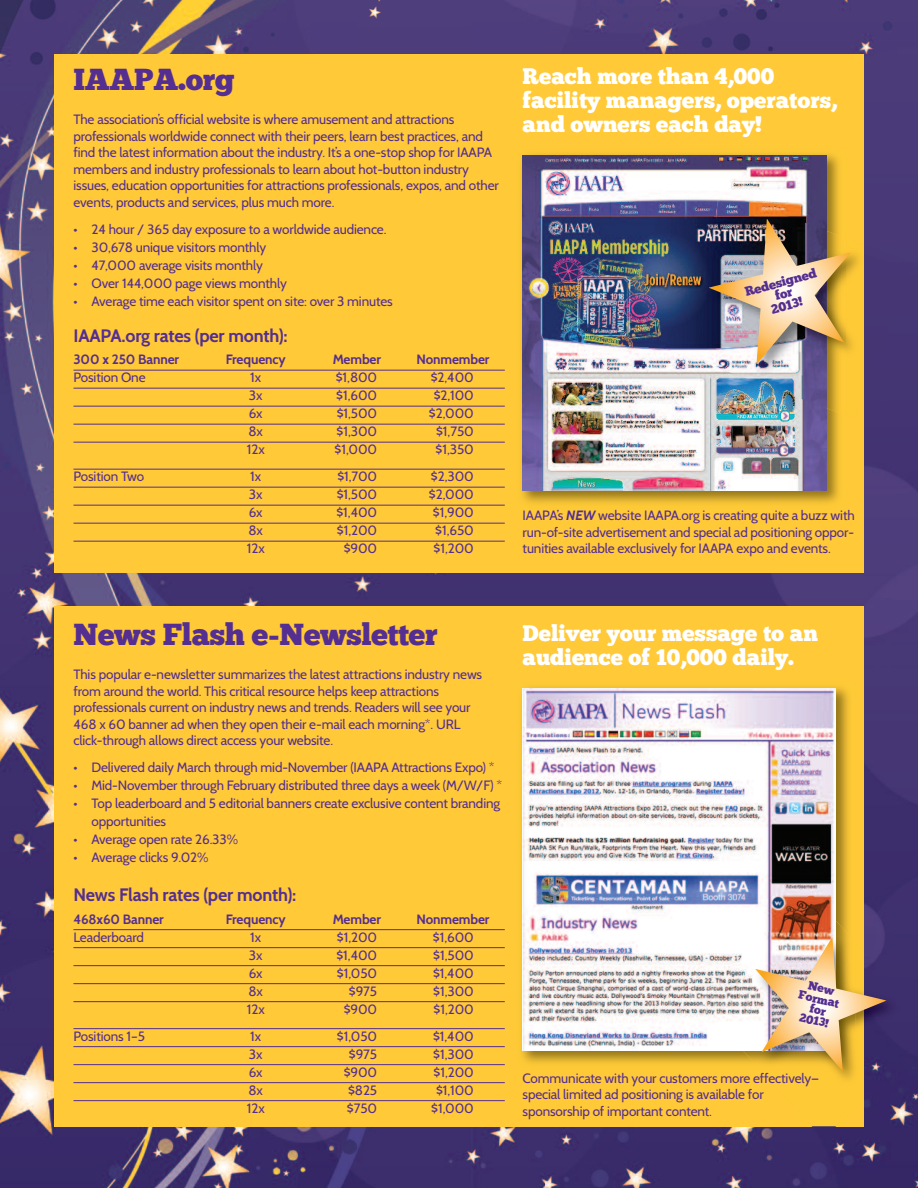
<style>
.page{position:relative;width:918px;height:1188px;background:#fff}
.page>*{position:absolute;margin:0;border:0;box-sizing:border-box;transform-origin:0 0}
.t1{font:30.45px "Chunk Five";letter-spacing:-.01em;color:#542e91}
.t2{font:22.5px/24px "Chunk Five";color:#fff}
.t3{font:700 18px "Cabin";letter-spacing:-.01em;color:#542e91}
.t4{font:13.5px/16.5px "Cabin";letter-spacing:-.01em;color:#542e91}
.t5{font:700 13.5px "Cabin";letter-spacing:-.01em;color:#542e91}
.t6{font:13.05px/11.9px "Chunk Five";color:#542e91;text-align:center}
.t7{font:12px/10.9px "Chunk Five";color:#542e91;text-align:center}
.s1{font-weight:700;font-style:italic}
</style>
<div class="page">
<img style="left:544px;top:157px;width:374px;height:797px">
<img style="left:0;top:0;width:358px;height:541px">
<img style="left:0;top:541px;width:544px;height:413px">
<img style="left:0;top:954px;width:918px;height:234px">
<img style="left:358px;top:0;width:560px;height:157px">
<div style="left:54px;top:54px;width:810px;height:519px;background:#ffc938"></div>
<div style="left:54px;top:606px;width:810px;height:520px;background:#ffc938"></div>
<img style="left:521px;top:154px;width:318px;height:349px">
<img style="left:523px;top:155px;width:304px;height:336px">
<div style="left:864px;top:245px;width:49px;height:149px;background:#453674"></div>
<img style="left:827px;top:364px;width:12px;height:52px">
<img style="left:665px;top:192px;width:162px;height:216px">
<img style="left:709px;top:218px;width:142px;height:146px">
<img style="left:521px;top:687px;width:328px;height:376px">
<img style="left:523px;top:688px;width:313px;height:363px">
<div style="left:864px;top:954px;width:54px;height:147px;background:#3c2d6c"></div>
<img style="left:812px;top:1126px;width:24px;height:12px">
<img style="left:743px;top:921px;width:106px;height:142px">
<img style="left:836px;top:921px;width:1px;height:130px">
<img style="left:696px;top:894px;width:140px;height:157px">
<img style="left:755px;top:937px;width:132px;height:135px">
<hr style="left:74px;top:370px;width:431px;height:1px;background:#542e91">
<hr style="left:74px;top:388px;width:431px;height:1px;background:#542e91">
<hr style="left:74px;top:406px;width:431px;height:1px;background:#542e91">
<hr style="left:74px;top:424px;width:431px;height:1px;background:#542e91">
<hr style="left:74px;top:442px;width:431px;height:1px;background:#542e91">
<hr style="left:74px;top:469px;width:431px;height:1px;background:#542e91">
<hr style="left:74px;top:487px;width:431px;height:1px;background:#542e91">
<hr style="left:74px;top:505px;width:431px;height:1px;background:#542e91">
<hr style="left:74px;top:523px;width:431px;height:1px;background:#542e91">
<hr style="left:74px;top:541px;width:431px;height:1px;background:#542e91">
<hr style="left:74px;top:929px;width:431px;height:1px;background:#542e91">
<hr style="left:74px;top:947px;width:431px;height:1px;background:#542e91">
<hr style="left:74px;top:965px;width:431px;height:1px;background:#542e91">
<hr style="left:74px;top:983px;width:431px;height:1px;background:#542e91">
<hr style="left:74px;top:1001px;width:431px;height:1px;background:#542e91">
<hr style="left:74px;top:1028px;width:431px;height:1px;background:#542e91">
<hr style="left:74px;top:1046px;width:431px;height:1px;background:#542e91">
<hr style="left:74px;top:1064px;width:431px;height:1px;background:#542e91">
<hr style="left:74px;top:1082px;width:431px;height:1px;background:#542e91">
<hr style="left:74px;top:1100px;width:431px;height:1px;background:#542e91">
<h1 class="t1" style="left:74px;top:62px;width:163px">IAAPA.org</h1>
<p class="t4" style="left:73px;top:111px;width:427px">The association’s official website is where amusement and attractions professionals worldwide connect with their peers, learn best practices, and find the latest information about the industry. It’s a one-stop shop for IAAPA members and industry professionals to learn about hot-button industry issues, education opportunities for attractions professionals, expos, and other events, products and services, plus much more.</p>
<p class="t4" style="left:74px;top:221px;width:314px">• 24 hour / 365 day exposure to a worldwide audience.</p>
<p class="t4" style="left:74px;top:239px;width:194px">• 30,678 unique visitors monthly</p>
<p class="t4" style="left:74px;top:257px;width:191px">• 47,000 average visits monthly</p>
<p class="t4" style="left:74px;top:275px;width:215px">• over 144,000 page views monthly</p>
<p class="t4" style="left:74px;top:293px;width:321px">• Average time each visitor spent on site: over 3 minutes</p>
<h3 class="t3" style="left:74px;top:325px;width:216px">IAAPA.org rates (per month):</h3>
<p class="t5" style="left:74px;top:351px;width:107px">300 x 250 Banner</p>
<p class="t5" style="left:226px;top:351px;width:61px">Frequency</p>
<p class="t5" style="left:333px;top:351px;width:50px">member</p>
<p class="t5" style="left:417px;top:351px;width:74px">Nonmember</p>
<p class="t4" style="left:74px;top:369px;width:74px">Position one</p>
<p class="t4" style="left:250px;top:369px;width:13px">1x</p>
<p class="t4" style="left:336px;top:369px;width:43px">$1,800</p>
<p class="t4" style="left:431px;top:369px;width:45px">$2,400</p>
<p class="t4" style="left:249px;top:387px;width:15px">3x</p>
<p class="t4" style="left:336px;top:387px;width:42px">$1,600</p>
<p class="t4" style="left:434px;top:387px;width:42px">$2,100</p>
<p class="t4" style="left:249px;top:405px;width:15px">6x</p>
<p class="t4" style="left:337px;top:405px;width:42px">$1,500</p>
<p class="t4" style="left:429px;top:405px;width:46px">$2,000</p>
<p class="t4" style="left:249px;top:423px;width:16px">8x</p>
<p class="t4" style="left:337px;top:423px;width:42px">$1,300</p>
<p class="t4" style="left:436px;top:423px;width:39px">$1,750</p>
<p class="t4" style="left:247px;top:441px;width:19px">12x</p>
<p class="t4" style="left:335px;top:441px;width:44px">$1,000</p>
<p class="t4" style="left:436px;top:441px;width:40px">$1,350</p>
<p class="t4" style="left:74px;top:468px;width:72px">Position Two</p>
<p class="t4" style="left:250px;top:468px;width:13px">1x</p>
<p class="t4" style="left:337px;top:468px;width:41px">$1,700</p>
<p class="t4" style="left:431px;top:468px;width:44px">$2,300</p>
<p class="t4" style="left:249px;top:486px;width:15px">3x</p>
<p class="t4" style="left:337px;top:486px;width:42px">$1,500</p>
<p class="t4" style="left:429px;top:486px;width:46px">$2,000</p>
<p class="t4" style="left:249px;top:504px;width:15px">6x</p>
<p class="t4" style="left:336px;top:504px;width:42px">$1,400</p>
<p class="t4" style="left:433px;top:504px;width:42px">$1,900</p>
<p class="t4" style="left:249px;top:522px;width:16px">8x</p>
<p class="t4" style="left:337px;top:522px;width:42px">$1,200</p>
<p class="t4" style="left:435px;top:522px;width:40px">$1,650</p>
<p class="t4" style="left:247px;top:540px;width:19px">12x</p>
<p class="t4" style="left:344px;top:540px;width:35px">$900</p>
<p class="t4" style="left:434px;top:540px;width:42px">$1,200</p>
<h2 class="t2" style="left:523px;top:64px;width:316px">Reach more than 4,000 facility managers, operators, and owners each day!</h2>
<p class="t6" style="left:744px;top:286px;width:75px;rotate:-15deg">Redesigned for<br>2013!</p>
<p class="t4" style="left:523px;top:507px;width:334px;text-align:justify">IAAPA’s <span class="s1">NEW</span> website IAAPA.org is creating quite a buzz with run-of-site advertisement and special ad positioning oppor&shy;tunities available exclusively for IAAPA expo and events.</p>
<h1 class="t1" style="left:74px;top:617px;width:366px">News Flash e-Newsletter</h1>
<p class="t4" style="left:73px;top:666px;width:410px">This popular e-newsletter summarizes the latest attractions industry news from around the world. This critical resource helps keep attractions professionals current on industry news and trends. Readers will see your 468 x 60 banner ad when they open their e-mail each morning*. URL click-through allows direct access your website.</p>
<p class="t4" style="left:74px;top:759px;width:423px">• Delivered daily March through mid-november (IAAPA Attractions Expo) *</p>
<p class="t4" style="left:74px;top:777px;width:430px">• Mid-november through February distributed three days a week (M/W/F) *</p>
<p class="t4" style="left:92px;top:795px;width:410px;line-height:18px;text-indent:-18px">• Top leaderboard and 5 editorial banners create exclusive content branding opportunities</p>
<p class="t4" style="left:74px;top:831px;width:166px">• Average open rate 26.33%</p>
<p class="t4" style="left:74px;top:849px;width:137px">• Average clicks 9.02%</p>
<h3 class="t3" style="left:74px;top:884px;width:224px">News Flash rates (per month):</h3>
<p class="t5" style="left:74px;top:911px;width:92px">468x60 Banner</p>
<p class="t5" style="left:226px;top:911px;width:61px">Frequency</p>
<p class="t5" style="left:333px;top:911px;width:50px">member</p>
<p class="t5" style="left:417px;top:911px;width:74px">Nonmember</p>
<p class="t4" style="left:74px;top:929px;width:72px">Leaderboard</p>
<p class="t4" style="left:250px;top:929px;width:13px">1x</p>
<p class="t4" style="left:337px;top:929px;width:42px">$1,200</p>
<p class="t4" style="left:433px;top:929px;width:42px">$1,600</p>
<p class="t4" style="left:249px;top:947px;width:15px">3x</p>
<p class="t4" style="left:336px;top:947px;width:42px">$1,400</p>
<p class="t4" style="left:433px;top:947px;width:42px">$1,500</p>
<p class="t4" style="left:249px;top:965px;width:15px">6x</p>
<p class="t4" style="left:337px;top:965px;width:42px">$1,050</p>
<p class="t4" style="left:433px;top:965px;width:42px">$1,400</p>
<p class="t4" style="left:249px;top:983px;width:16px">8x</p>
<p class="t4" style="left:349px;top:983px;width:30px">$975</p>
<p class="t4" style="left:433px;top:983px;width:42px">$1,300</p>
<p class="t4" style="left:247px;top:1001px;width:19px">12x</p>
<p class="t4" style="left:344px;top:1001px;width:35px">$900</p>
<p class="t4" style="left:434px;top:1001px;width:42px">$1,200</p>
<p class="t4" style="left:74px;top:1028px;width:73px">Positions 1–5</p>
<p class="t4" style="left:250px;top:1028px;width:13px">1x</p>
<p class="t4" style="left:337px;top:1028px;width:42px">$1,050</p>
<p class="t4" style="left:433px;top:1028px;width:42px">$1,400</p>
<p class="t4" style="left:249px;top:1046px;width:15px">3x</p>
<p class="t4" style="left:349px;top:1046px;width:30px">$975</p>
<p class="t4" style="left:433px;top:1046px;width:42px">$1,300</p>
<p class="t4" style="left:249px;top:1064px;width:15px">6x</p>
<p class="t4" style="left:344px;top:1064px;width:35px">$900</p>
<p class="t4" style="left:434px;top:1064px;width:42px">$1,200</p>
<p class="t4" style="left:249px;top:1082px;width:16px">8x</p>
<p class="t4" style="left:348px;top:1082px;width:31px">$825</p>
<p class="t4" style="left:436px;top:1082px;width:39px">$1,100</p>
<p class="t4" style="left:247px;top:1100px;width:19px">12x</p>
<p class="t4" style="left:347px;top:1100px;width:32px">$750</p>
<p class="t4" style="left:431px;top:1100px;width:44px">$1,000</p>
<h2 class="t2" style="left:523px;top:621px;width:297px">Deliver your message to an audience of 10,000 daily.</h2>
<p class="t7" style="left:803px;top:978px;width:43px;rotate:13deg">New<br>Format for<br>2013!</p>
<p class="t4" style="left:523px;top:1070px;width:298px">Communicate with your customers more effectively— special limited ad positioning is available for sponsorship of important content.</p>
</div>
